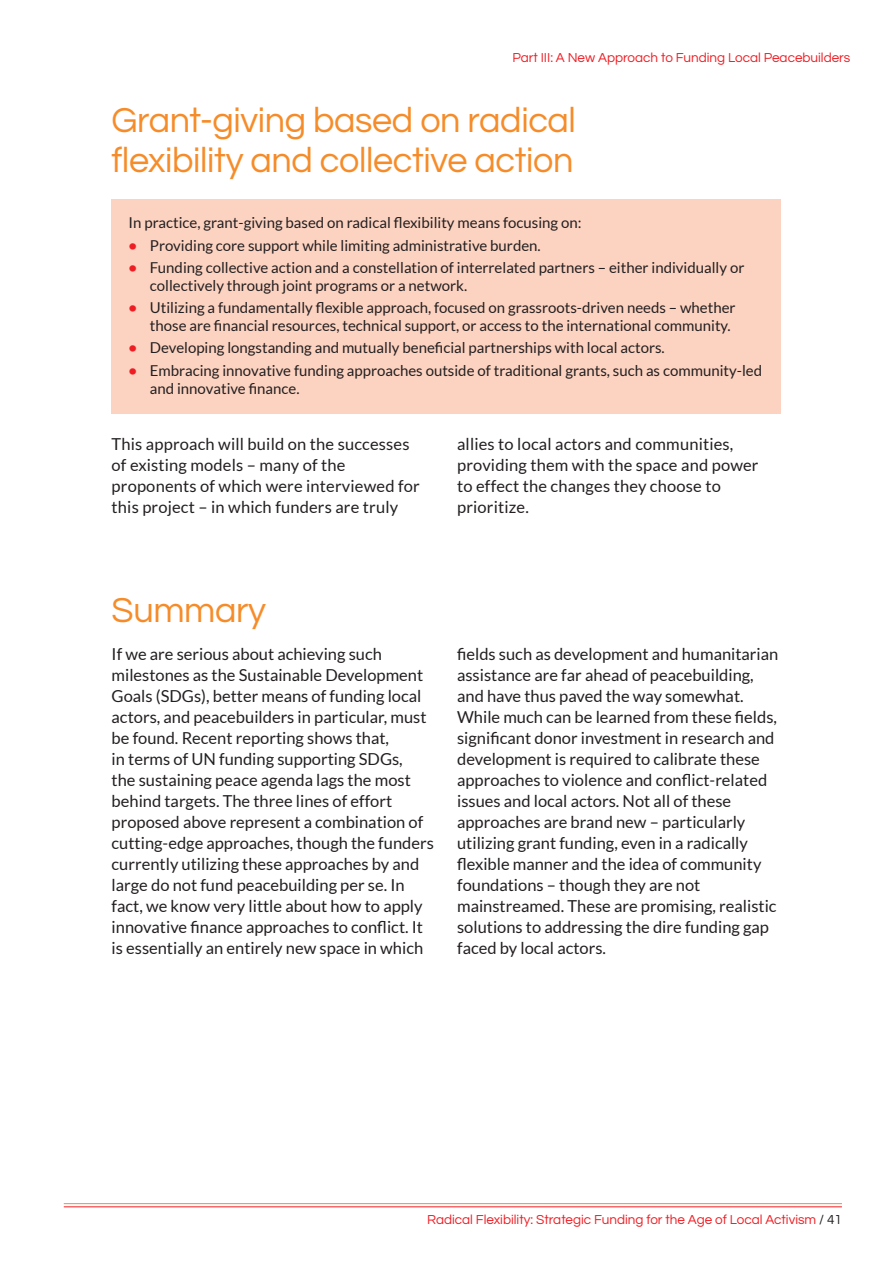
<style>
.page{position:relative;width:893px;height:1263px;background:#fff}
.page>*{position:absolute;margin:0;border:0;box-sizing:border-box;transform-origin:0 0}
._2__Headline{font:36px/40.5px "Questrial";letter-spacing:-.01em;color:#f68c29}
.Body{font:16.5px/21px "Lato";color:#231f20}
.Boxed_Figure_-_BODY{font:15px/18px "Lato";color:#231f20}
.t1{font:13.5px "Questrial";color:#ee1d23}
.s1{font-weight:700;color:#ee1d23}
.s2{color:#231f20}
</style>
<div class="page">
<hr style="left:64px;top:1203px;width:778px;height:1px;background:#f68c29">
<hr style="left:64px;top:1206px;width:778px;height:1px;background:#ee1d23">
<div style="left:112px;top:199px;width:669px;height:49px;background:#fcd2c0"></div>
<div style="left:112px;top:244px;width:669px;height:67px;background:#fcd2c0"></div>
<div style="left:112px;top:284px;width:669px;height:67px;background:#fcd2c0"></div>
<div style="left:112px;top:347px;width:669px;height:67px;background:#fcd2c0"></div>
<p class="t1" style="left:512px;top:51px;width:340px">Part III: A New Approach to Funding Local Peacebuilders</p>
<p class="_2__Headline" style="left:112px;top:100px;width:466px">Grant-giving based on radical flexibility and collective action</p>
<p class="Boxed_Figure_-_BODY" style="left:129px;top:214px;width:454px">In practice, grant-giving based on radical flexibility means focusing on:</p>
<p class="Boxed_Figure_-_BODY" style="left:129px;top:236px;width:414px"><span class="s1">•</span> Providing core support while limiting administrative burden.</p>
<p class="Boxed_Figure_-_BODY" style="left:150px;top:258px;width:596px;text-indent:-21px"><span class="s1">•</span> Funding collective action and a constellation of interrelated partners – either individually or collectively through joint programs or a network.</p>
<p class="Boxed_Figure_-_BODY" style="left:150px;top:299px;width:587px;text-indent:-21px"><span class="s1">•</span> Utilizing a fundamentally flexible approach, focused on grassroots-driven needs – whether those are financial resources, technical support, or access to the international community.</p>
<p class="Boxed_Figure_-_BODY" style="left:129px;top:339px;width:538px"><span class="s1">•</span> Developing longstanding and mutually beneficial partnerships with local actors.</p>
<p class="Boxed_Figure_-_BODY" style="left:150px;top:361px;width:614px;text-indent:-21px"><span class="s1">•</span> Embracing innovative funding approaches outside of traditional grants, such as community-led and innovative finance.</p>
<p class="Body" style="left:112px;top:433px;width:310px">This approach will build on the successes of existing models – many of the proponents of which were interviewed for this project – in which funders are truly</p>
<p class="Body" style="left:457px;top:433px;width:303px">allies to local actors and communities, providing them with the space and power to effect the changes they choose to prioritize.</p>
<p class="_2__Headline" style="left:112px;top:591px;width:156px">Summary</p>
<p class="Body" style="left:112px;top:643px;width:324px">If we are serious about achieving such milestones as the Sustainable Development Goals (SDGs), better means of funding local actors, and peacebuilders in particular, must be found. Recent reporting shows that,<br>in terms of UN funding supporting SDGs,<br>the sustaining peace agenda lags the most behind targets. The three lines of effort proposed above represent a combination of cutting-edge approaches, though the funders currently utilizing these approaches by and large do not fund peacebuilding per se. In fact, we know very little about how to apply innovative finance approaches to conflict. It is essentially an entirely new space in which</p>
<p class="Body" style="left:457px;top:643px;width:323px">fields such as development and humanitarian assistance are far ahead of peacebuilding, and have thus paved the way somewhat.<br>While much can be learned from these fields, significant donor investment in research and development is required to calibrate these approaches to violence and conflict-related issues and local actors. Not all of these approaches are brand new – particularly utilizing grant funding, even in a radically flexible manner and the idea of community foundations – though they are not mainstreamed. These are promising, realistic solutions to addressing the dire funding gap faced by local actors.</p>
<p class="t1" style="left:427px;top:1213px;width:416px">Radical Flexibility: Strategic Funding for the Age of Local Activism <span class="s2">/ 41</span></p>
</div>
